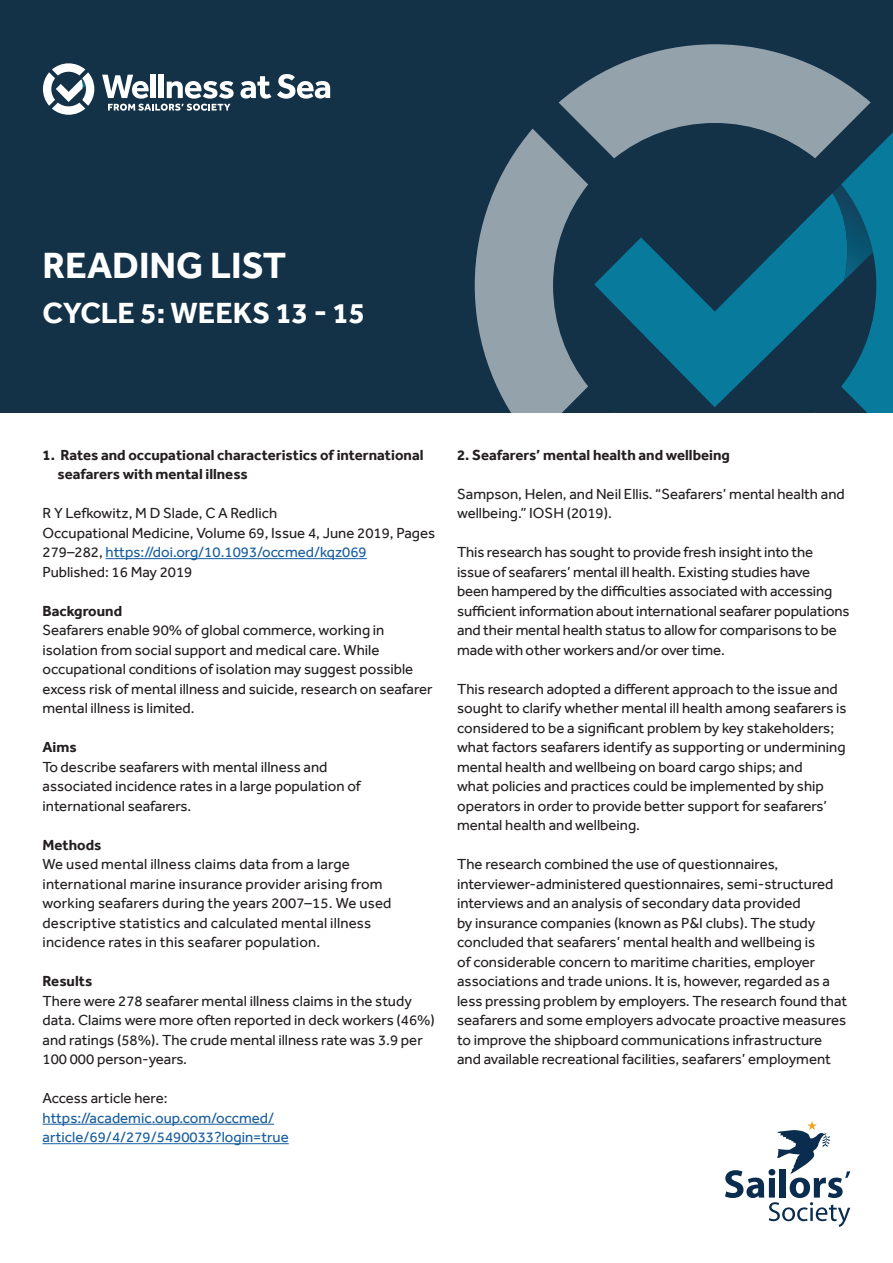
<style>
.page{position:relative;width:893px;height:1263px;background:#fff}
.page>*{position:absolute;margin:0;border:0;box-sizing:border-box;transform-origin:0 0}
.t1{font:700 37.5px "Effra";color:#fff}
.t2{font:700 30px "Effra";color:#fff}
.t3{font:15px/19.5px "Effra";color:#231f20}
.t4{font:700 15px/19.5px "Effra";color:#231f20}
.t5{font:15px/19.5px "Effra";color:#175d9e}
.s1{color:#175d9e}
</style>
<div class="page">
<div style="left:0;top:0;width:893px;height:412px;background:#133147"></div>
<svg style="left:725px;top:1121px;width:125px;height:106px"></svg>
<svg style="left:240px;top:76px;width:31px;height:23px"></svg>
<svg style="left:277px;top:74px;width:53px;height:25px"></svg>
<svg style="left:43px;top:63px;width:51px;height:52px"></svg>
<svg style="left:102px;top:75px;width:132px;height:36px"></svg>
<svg style="left:475px;top:44px;width:418px;height:368px"></svg>
<hr style="left:106px;top:558px;width:261px;height:1px;background:#175d9e">
<hr style="left:43px;top:1124px;width:231px;height:1px;background:#175d9e">
<hr style="left:43px;top:1143px;width:246px;height:1px;background:#175d9e">
<h1 class="t1" style="left:43px;top:243px;width:245px">READING LIST</h1>
<h2 class="t2" style="left:43px;top:295px;width:324px">CYCLE 5: WEEKS 13 - 15</h2>
<p class="t4" style="left:58px;top:445px;width:367px;text-indent:-15px">1. Rates and occupational characteristics of international seafarers with mental illness</p>
<p class="t3" style="left:43px;top:503px;width:394px">R Y Lefkowitz, M D Slade, C A Redlich<br>Occupational Medicine, Volume 69, Issue 4, June 2019, Pages 279–282, <span class="s1">https://doi.org/10.1093/occmed/kqz069<br></span>Published: 16 May 2019</p>
<p class="t4" style="left:43px;top:601px;width:81px">Background</p>
<p class="t3" style="left:43px;top:620px;width:392px">Seafarers enable 90% of global commerce, working in isolation from social support and medical care. While occupational conditions of isolation may suggest possible excess risk of mental illness and suicide, research on seafarer mental illness is limited.</p>
<p class="t4" style="left:43px;top:737px;width:36px">Aims</p>
<p class="t3" style="left:43px;top:757px;width:320px">To describe seafarers with mental illness and associated incidence rates in a large population of international seafarers.</p>
<p class="t4" style="left:43px;top:835px;width:60px">Methods</p>
<p class="t3" style="left:43px;top:854px;width:350px">We used mental illness claims data from a large international marine insurance provider arising from working seafarers during the years 2007–15. We used descriptive statistics and calculated mental illness incidence rates in this seafarer population.</p>
<p class="t4" style="left:43px;top:971px;width:51px">Results</p>
<p class="t3" style="left:43px;top:991px;width:394px">There were 278 seafarer mental illness claims in the study data. Claims were more often reported in deck workers (46%) and ratings (58%). The crude mental illness rate was 3.9 per 100 000 person-years.</p>
<p class="t3" style="left:43px;top:1088px;width:127px">Access article here:</p>
<p class="t5" style="left:43px;top:1108px;width:248px">https://academic.oup.com/occmed/ article/69/4/279/5490033?login=true</p>
<p class="t4" style="left:457px;top:445px;width:274px">2. Seafarers’ mental health and wellbeing</p>
<p class="t3" style="left:457px;top:484px;width:389px">Sampson, Helen, and Neil Ellis. “Seafarers’ mental health and wellbeing.” IOSH (2019).</p>
<p class="t3" style="left:457px;top:542px;width:394px">This research has sought to provide fresh insight into the issue of seafarers’ mental ill health. Existing studies have<br>been hampered by the difficulties associated with accessing sufficient information about international seafarer populations and their mental health status to allow for comparisons to be made with other workers and/or over time.</p>
<p class="t3" style="left:457px;top:679px;width:391px">This research adopted a different approach to the issue and sought to clarify whether mental ill health among seafarers is considered to be a significant problem by key stakeholders; what factors seafarers identify as supporting or undermining mental health and wellbeing on board cargo ships; and<br>what policies and practices could be implemented by ship operators in order to provide better support for seafarers’ mental health and wellbeing.</p>
<p class="t3" style="left:457px;top:854px;width:392px">The research combined the use of questionnaires, interviewer-administered questionnaires, semi-structured interviews and an analysis of secondary data provided<br>by insurance companies (known as P&amp;I clubs). The study concluded that seafarers’ mental health and wellbeing is<br>of considerable concern to maritime charities, employer associations and trade unions. It is, however, regarded as a less pressing problem by employers. The research found that seafarers and some employers advocate proactive measures to improve the shipboard communications infrastructure and available recreational facilities, seafarers’ employment</p>
</div>
